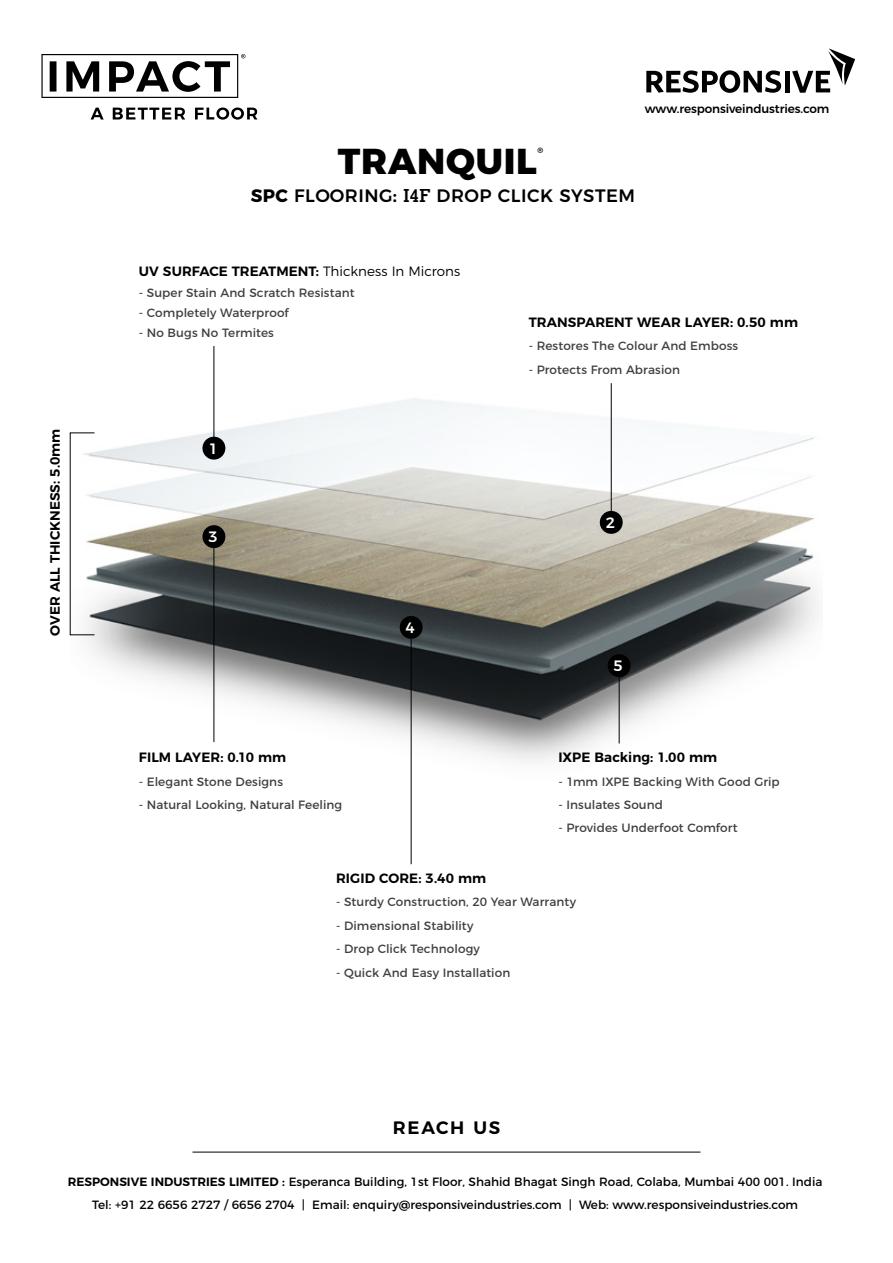
<style>
.page{position:relative;width:893px;height:1263px;background:#fff}
.page>*{position:absolute;margin:0;border:0;box-sizing:border-box;transform-origin:0 0}
.t1{font:800 36px "Montserrat";letter-spacing:.02em;color:#000}
.t2{font:500 18px "Montserrat";letter-spacing:.025em;color:#000}
.t3{font:600 18px "Montserrat";letter-spacing:.09em;color:#000}
.t4{font:500 15px "Montserrat";color:#fff}
.t5{font:600 13.5px "Montserrat";letter-spacing:.005em;color:#000}
.t6{font:12px "Montserrat";letter-spacing:.005em;color:#404040}
.t7{font:12px/22.2px "Montserrat";color:#000;text-align:center}
.t8{font:500 12px "Montserrat";letter-spacing:-.01em;color:#000}
.t9{font:600 7.8px "Montserrat";color:#000}
.s1{font-weight:700}
.s2{font-weight:600}
.s3{font-family:"Memphis LT Std";font-weight:700}
.s4{font-weight:300}
</style>
<div class="page">
<img style="left:70px;top:387px;width:749px;height:421px">
<div style="left:202px;top:437px;width:23px;height:23px;background:#000;border-radius:50%"></div>
<div style="left:202px;top:525px;width:23px;height:23px;background:#000;border-radius:50%"></div>
<div style="left:400px;top:616px;width:23px;height:23px;background:#000;border-radius:50%"></div>
<div style="left:608px;top:654px;width:23px;height:23px;background:#000;border-radius:50%"></div>
<div style="left:600px;top:511px;width:23px;height:23px;background:#000;border-radius:50%"></div>
<hr style="left:214px;top:346px;width:1px;height:92px;background:#000">
<hr style="left:214px;top:548px;width:1px;height:194px;background:#000">
<hr style="left:619px;top:677px;width:1px;height:66px;background:#000">
<hr style="left:611px;top:383px;width:1px;height:130px;background:#000">
<hr style="left:193px;top:1152px;width:507px;height:1px;background:#000">
<hr style="left:411px;top:639px;width:1px;height:225px;background:#000">
<svg style="left:41px;top:54px;width:204px;height:44px"></svg>
<svg style="left:91px;top:108px;width:166px;height:12px"></svg>
<svg style="left:646px;top:70px;width:135px;height:23px"></svg>
<div style="left:785px;top:71px;width:5px;height:21px;background:#000"></div>
<svg style="left:792px;top:48px;width:63px;height:45px"></svg>
<p class="t5" style="left:44px;top:635px;width:208px;rotate:-90deg">OVER ALL THICKNESS: 5.0mm</p>
<p class="t8" style="left:645px;top:100px;width:186px">www.responsiveindustries.com</p>
<h1 class="t1" style="left:338px;top:131px;width:200px">TRANQUIL</h1>
<p class="t9" style="left:537px;top:144px;width:7px">®</p>
<h2 class="t2" style="left:251px;top:181px;width:386px"><span class="s1">SPC</span> FLOORING<span class="s2">:</span> <span class="s3">I4F</span> DROP CLICK SYSTEM</h2>
<p class="t5" style="left:139px;top:260px;width:323px">UV SURFACE TREATMENT: <span class="s4">Thickness In Microns</span></p>
<p class="t6" style="left:139px;top:283px;width:217px">- Super Stain And Scratch Resistant</p>
<p class="t6" style="left:139px;top:303px;width:151px">- Completely Waterproof</p>
<p class="t6" style="left:139px;top:323px;width:136px">- No Bugs No Termites</p>
<p class="t4" style="left:209px;top:436px;width:11px">1</p>
<p class="t4" style="left:208px;top:525px;width:11px">3</p>
<p class="t5" style="left:139px;top:746px;width:149px">FILM LAYER: 0.10 mm</p>
<p class="t6" style="left:139px;top:772px;width:146px">- Elegant Stone Designs</p>
<p class="t6" style="left:139px;top:795px;width:205px">- Natural Looking, Natural Feeling</p>
<p class="t4" style="left:406px;top:616px;width:11px">4</p>
<p class="t5" style="left:529px;top:311px;width:271px">TRANSPARENT WEAR LAYER: 0.50 mm</p>
<p class="t6" style="left:529px;top:336px;width:211px">- Restores The Colour And Emboss</p>
<p class="t6" style="left:529px;top:360px;width:153px">- Protects From Abrasion</p>
<p class="t4" style="left:606px;top:511px;width:11px">2</p>
<p class="t4" style="left:614px;top:654px;width:11px">5</p>
<p class="t5" style="left:558px;top:746px;width:160px">IXPE Backing: 1.00 mm</p>
<p class="t6" style="left:558px;top:772px;width:223px">- 1mm IXPE Backing With Good Grip</p>
<p class="t6" style="left:558px;top:795px;width:106px">- Insulates Sound</p>
<p class="t6" style="left:558px;top:818px;width:181px">- Provides Underfoot Comfort</p>
<p class="t5" style="left:336px;top:867px;width:152px">RIGID CORE: 3.40 mm</p>
<p class="t6" style="left:336px;top:892px;width:241px">- Sturdy Construction, 20 Year Warranty</p>
<p class="t6" style="left:336px;top:916px;width:139px">- Dimensional Stability</p>
<p class="t6" style="left:336px;top:939px;width:145px">- Drop Click Technology</p>
<p class="t6" style="left:336px;top:963px;width:176px">- Quick And Easy Installation</p>
<h2 class="t3" style="left:393px;top:1113px;width:109px">REACH US</h2>
<p class="t7" style="left:68px;top:1170px;width:756px"><span class="s2">RESPONSIVE INDUSTRIES LIMITED :</span> Esperanca Building, 1st Floor, Shahid Bhagat Singh Road, Colaba, Mumbai 400 001. India<br>Tel: +91 22 6656 2727 / 6656 2704 | Email: enquiry@responsiveindustries.com | Web: www.responsiveindustries.com</p>
</div>
